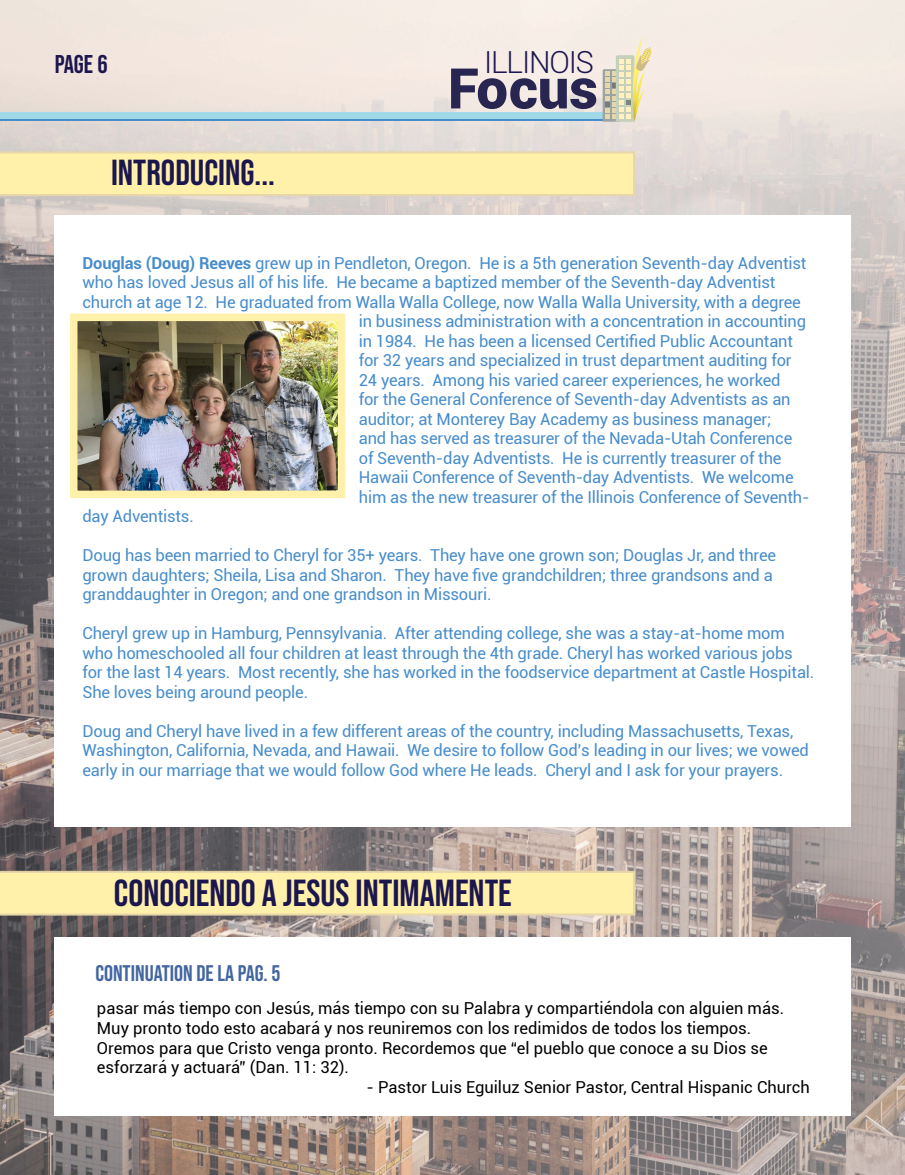
<style>
.page{position:relative;width:905px;height:1175px;background:#fff}
.page>*{position:absolute;margin:0;border:0;box-sizing:border-box;transform-origin:0 0}
.t1{font:900 56.1px "Roboto";color:#282551}
.t2{font:37.5px "Bebas Neue";color:#1c164f}
.t3{font:36px "Bebas Neue";color:#1c164f}
.t4{font:300 30.45px "Roboto";letter-spacing:-.04em;color:#1c164f}
.t5{font:25.5px "Bebas Neue";color:#1c164f}
.t6{font:22.5px "Bebas Neue";color:#4366a0}
.t7{font:16.5px/19.5px "Roboto";letter-spacing:-.01em;color:#488dcb}
.t8{font:16.5px/19.8px "Roboto";color:#000}
.s1{font-weight:700}
</style>
<div class="page">
<img style="left:0;top:0;width:904px;height:1174px">
<div style="left:54px;top:936px;width:796px;height:179px;background:#fff"></div>
<div style="left:54px;top:215px;width:796px;height:612px;background:#fff"></div>
<svg style="left:0;top:151px;width:635px;height:45px;background:#fceea9"></svg>
<div style="left:0;top:114px;width:607px;height:7px;background:#488cca"></div>
<div style="left:0;top:112px;width:607px;height:7px;background:#a0d8e7"></div>
<svg style="left:602px;top:36px;width:49px;height:86px;background:#e2dbbe"></svg>
<svg style="left:0;top:871px;width:635px;height:44px;background:#fceea8"></svg>
<img style="left:79px;top:322px;width:257px;height:167px">
<div style="left:70px;top:313px;width:275px;height:185px;border:8px solid #fff1a9"></div>
<h3 class="t5" style="left:55px;top:50px;width:54px">PAGE 6</h3>
<h3 class="t3" style="left:111px;top:152px;width:165px">INTRODUCING...</h3>
<h3 class="t4" style="left:484px;top:41px;width:112px">ILLINOIS</h3>
<h1 class="t1" style="left:448px;top:49px;width:152px">Focus</h1>
<p class="t7" style="left:82px;top:252px;width:725px"><span class="s1">Douglas (Doug) Reeves</span> grew up in Pendleton, Oregon. He is a 5th generation Seventh-day Adventist</p>
<p class="t7" style="left:82px;top:272px;width:694px">who has loved Jesus all of his life. He became a baptized member of the Seventh-day Adventist</p>
<p class="t7" style="left:82px;top:291px;width:720px">church at age 12. He graduated from Walla Walla College, now Walla Walla University, with a degree</p>
<p class="t7" style="left:359px;top:311px;width:449px">in business administration with a concentration in accounting</p>
<p class="t7" style="left:359px;top:330px;width:435px">in 1984. He has been a licensed Certified Public Accountant</p>
<p class="t7" style="left:359px;top:350px;width:434px">for 32 years and specialized in trust department auditing for</p>
<p class="t7" style="left:359px;top:369px;width:423px">24 years. Among his varied career experiences, he worked</p>
<p class="t7" style="left:359px;top:389px;width:433px">for the General Conference of Seventh-day Adventists as an</p>
<p class="t7" style="left:359px;top:408px;width:414px">auditor; at Monterey Bay Academy as business manager;</p>
<p class="t7" style="left:359px;top:428px;width:435px">and has served as treasurer of the Nevada-Utah Conference</p>
<p class="t7" style="left:359px;top:447px;width:424px">of Seventh-day Adventists. He is currently treasurer of the</p>
<p class="t7" style="left:359px;top:467px;width:436px">Hawaii Conference of Seventh-day Adventists. We welcome</p>
<p class="t7" style="left:359px;top:486px;width:452px">him as the new treasurer of the Illinois Conference of Seventh-</p>
<p class="t7" style="left:82px;top:506px;width:113px">day Adventists.</p>
<p class="t7" style="left:82px;top:545px;width:695px">Doug has been married to Cheryl for 35+ years. They have one grown son; Douglas Jr, and three grown daughters; Sheila, Lisa and Sharon. They have five grandchildren; three grandsons and a granddaughter in Oregon; and one grandson in Missouri.</p>
<p class="t7" style="left:82px;top:623px;width:733px">Cheryl grew up in Hamburg, Pennsylvania. After attending college, she was a stay-at-home mom who homeschooled all four children at least through the 4th grade. Cheryl has worked various jobs for the last 14 years. Most recently, she has worked in the foodservice department at Castle Hospital.<br>She loves being around people.</p>
<p class="t7" style="left:82px;top:720px;width:728px">Doug and Cheryl have lived in a few different areas of the country, including Massachusetts, Texas,<br>Washington, California, Nevada, and Hawaii. We desire to follow God’s leading in our lives; we vowed early in our marriage that we would follow God where He leads. Cheryl and I ask for your prayers.</p>
<h2 class="t2" style="left:114px;top:871px;width:399px">CONOCIENDO A JESUS INTIMAMENTE</h2>
<h3 class="t6" style="left:95px;top:960px;width:186px">CONTINUATION DE LA PAG. 5</h3>
<p class="t8" style="left:97px;top:997px;width:688px">pasar más tiempo con Jesús, más tiempo con su Palabra y compartiéndola con alguien más.<br>Muy pronto todo esto acabará y nos reuniremos con los redimidos de todos los tiempos.<br>Oremos para que Cristo venga pronto. Recordemos que “el pueblo que conoce a su Dios se esforzará y actuará” (Dan. 11: 32).</p>
<p class="t8" style="left:366px;top:1076px;width:445px">- Pastor Luis Eguiluz Senior Pastor, Central Hispanic Church</p>
</div>
